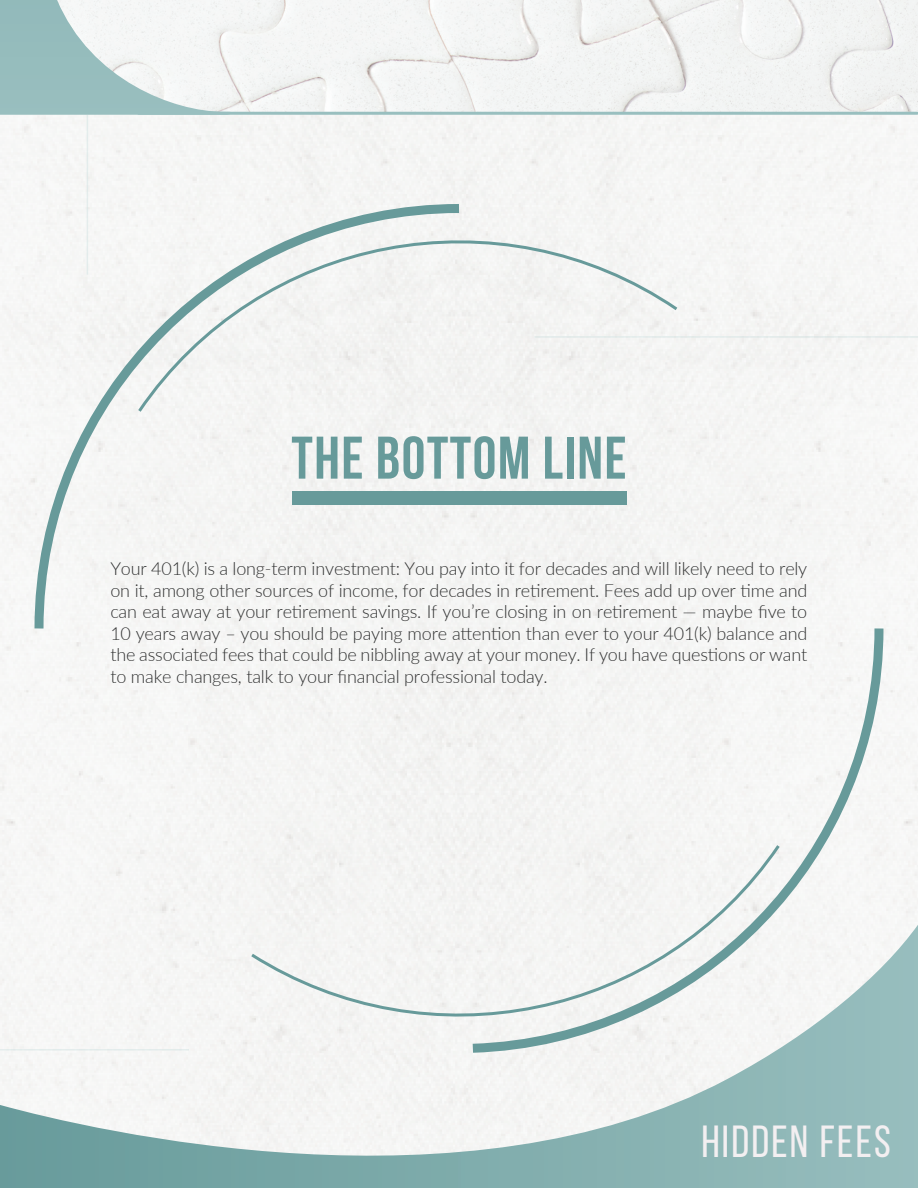
<style>
.page{position:relative;width:918px;height:1188px;background:#fff}
.page>*{position:absolute;margin:0;border:0;box-sizing:border-box;transform-origin:0 0}
.t1{font:700 60px "Bebas Neue";letter-spacing:.025em;color:#679a9a}
.t2{font:45px "Bebas Neue";letter-spacing:.05em;color:#f3eff1}
.t3{font:300 18px/21.6px "Lato";letter-spacing:-.01em;color:#303131;text-align:justify}
</style>
<div class="page">
<svg style="left:0;top:925px;width:918px;height:263px"></svg>
<img style="left:244px;top:0;width:674px;height:112px">
<hr style="left:139px;top:112px;width:778px;height:3px;background:#99bfbf">
<hr style="left:535px;top:336px;width:383px;height:2px;background:#cce0e0">
<hr style="left:87px;top:115px;width:1px;height:160px;background:#cce0e0">
<hr style="left:0;top:1049px;width:189px;height:2px;background:#cce0e0">
<div style="left:30px;top:200px;width:438px;height:437px;background:#f5f5f4"></div>
<svg style="left:464px;top:619px;width:424px;height:439px"></svg>
<div style="left:293px;top:491px;width:334px;height:14px;background:#679a9a"></div>
<div style="left:135px;top:189px;width:546px;height:226px;background:#f4f5f3"></div>
<div style="left:248px;top:842px;width:535px;height:224px;background:#f5f5f3"></div>
<svg style="left:0;top:0;width:244px;height:115px"></svg>
<h1 class="t1" style="left:291px;top:425px;width:337px">THE BOTTOM LINE</h1>
<p class="t3" style="left:110px;top:557px;width:699px">Your 401(k) is a long-term investment: You pay into it for decades and will likely need to rely on it, among other sources of income, for decades in retirement. Fees add up over time and can eat away at your retirement savings. If you’re closing in on retirement — maybe five to 10 years away – you should be paying more attention than ever to your 401(k) balance and the associated fees that could be nibbling away at your money. If you have questions or want to make changes, talk to your financial professional today.</p>
<h2 class="t2" style="left:701px;top:1117px;width:191px">HIDDEN FEES</h2>
</div>
